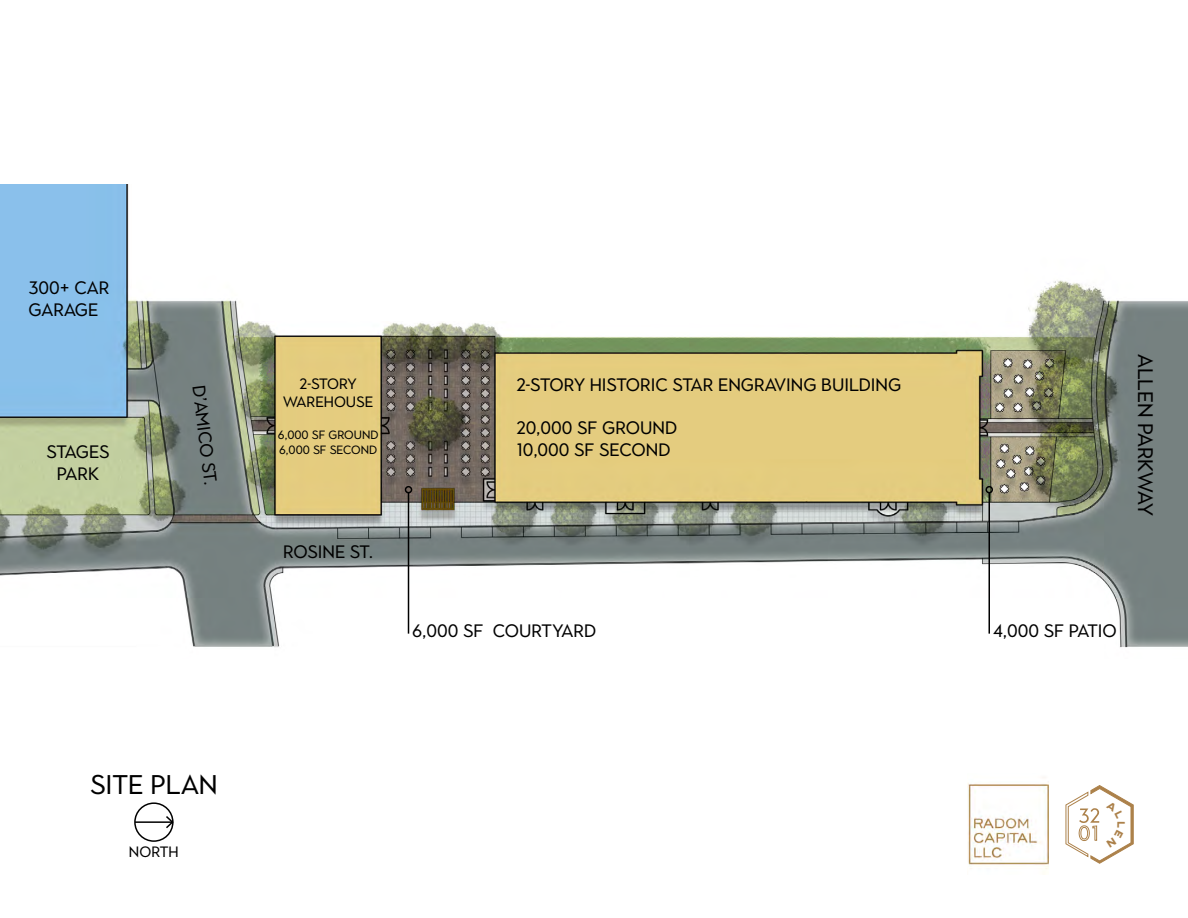
<style>
.page{position:relative;width:1188px;height:918px;background:#fff}
.page>*{position:absolute;margin:0;border:0;box-sizing:border-box;transform-origin:0 0}
.t1{font:27px "Town 10 Display";color:#000}
.t2{font:21px "Town 10 Display";color:#000}
.t3{font:18px/21.6px "Town 10 Display";color:#000}
.t4{font:15px/18px "Town 10 Display";color:#000;text-align:center}
.t5{font:12px "Town 10 Display";color:#000}
</style>
<div class="page">
<img style="left:968px;top:782px;width:81px;height:87px">
<img style="left:0;top:185px;width:1188px;height:463px">
<hr style="left:408px;top:493px;width:1px;height:141px;background:#000">
<div style="left:405px;top:486px;width:7px;height:7px;border:2px solid #000;border-radius:50%"></div>
<hr style="left:988px;top:493px;width:2px;height:141px;background:#000">
<div style="left:986px;top:486px;width:7px;height:7px;border:2px solid #000;border-radius:50%"></div>
<div style="left:134px;top:802px;width:40px;height:40px;border:2px solid #000;border-radius:50%"></div>
<hr style="left:135px;top:821px;width:37px;height:2px;background:#000">
<svg style="left:164px;top:814px;width:10px;height:16px"></svg>
<svg style="left:1065px;top:785px;width:69px;height:79px"></svg>
<p class="t3" style="left:28px;top:278px;width:82px">300+ CAR<br>GARAGE</p>
<p class="t4" style="left:283px;top:375px;width:92px">2-STORY<br>WAREHOUSE</p>
<p class="t5" style="left:278px;top:428px;width:102px">6,000 SF GROUND</p>
<p class="t3" style="left:209px;top:384px;width:102px;rotate:83deg">D’AMICO ST.</p>
<p class="t3" style="left:47px;top:442px;width:64px">STAGES</p>
<p class="t5" style="left:279px;top:443px;width:100px">6,000 SF SECOND</p>
<p class="t3" style="left:57px;top:463px;width:44px">PARK</p>
<p class="t3" style="left:283px;top:541px;width:92px">ROSINE ST.</p>
<p class="t3" style="left:516px;top:375px;width:387px">2-STORY HISTORIC STAR ENGRAVING BUILDING</p>
<p class="t3" style="left:516px;top:418px;width:162px">20,000 SF GROUND<br>10,000 SF SECOND</p>
<p class="t2" style="left:1158px;top:354px;width:163px;rotate:90deg">ALLEN PARKWAY</p>
<p class="t3" style="left:412px;top:620px;width:185px">6,000 SF COURTYARD</p>
<p class="t3" style="left:993px;top:620px;width:125px">4,000 SF PATIO</p>
<h1 class="t1" style="left:90px;top:769px;width:129px">SITE PLAN</h1>
<p class="t4" style="left:129px;top:843px;width:51px">NORTH</p>
</div>
